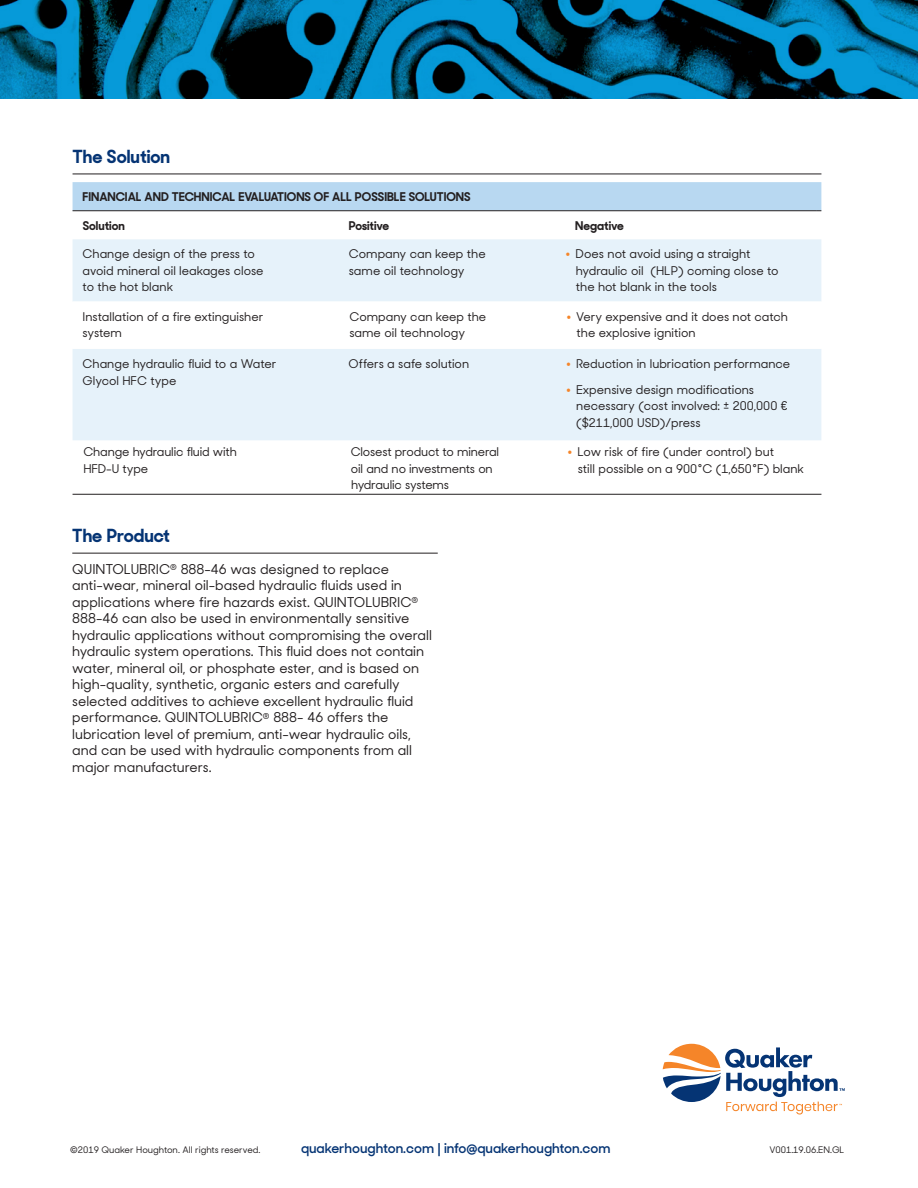
<style>
.page{position:relative;width:918px;height:1188px;background:#fff}
.page>*{position:absolute;margin:0;border:0;box-sizing:border-box;transform-origin:0 0}
.t1{font:700 18px "Sharp Sans Display No 2";color:#053474}
.text{font:500 13.5px/16.5px "Sharp Sans Display No 2";color:#231f20}
.t2{font:600 13.5px "Sharp Sans Display No 2";color:#053474}
.left_column_text{font:500 12px/16.5px "Sharp Sans Display No 2";color:#231f20}
.left_column_text-2{font:700 12px "Sharp Sans Display No 2";color:#231f20}
.left_column_text-3{font:500 12px "Sharp Sans Display No 2";letter-spacing:-.02em;color:#231f20}
.t3{font:500 9px "Sharp Sans Display No 2";color:#231f20}
.s1{font-weight:400;font-size:27px;color:#f58529}
</style>
<div class="page">
<svg style="left:663px;top:1044px;width:182px;height:71px"></svg>
<svg style="left:0;top:0;width:918px;height:99px;background:#03597d"></svg>
<hr style="left:72px;top:553px;width:366px;height:1px;background:#231f20">
<hr style="left:73px;top:494px;width:748px;height:1px;background:#231f20">
<hr style="left:73px;top:174px;width:748px;height:1px;background:#231f20">
<div style="left:73px;top:239px;width:748px;height:201px;background:#e6f2fa"></div>
<svg style="left:73px;top:302px;width:748px;height:47px"></svg>
<svg style="left:73px;top:182px;width:748px;height:30px;background:#b5d3ea"></svg>
<h4 class="t1" style="left:73px;top:141px;width:99px">The Solution</h4>
<p class="left_column_text-2" style="left:82px;top:186px;width:390px">FINANCIAL AND TECHNICAL EVALUATIONS OF ALL POSSIBLE SOLUTIONS</p>
<p class="left_column_text-2" style="left:83px;top:215px;width:44px">Solution</p>
<p class="left_column_text-2" style="left:349px;top:215px;width:42px">Positive</p>
<p class="left_column_text-2" style="left:575px;top:215px;width:50px">Negative</p>
<p class="left_column_text" style="left:83px;top:245px;width:174px">Change design of the press to</p>
<p class="left_column_text" style="left:83px;top:261px;width:182px">avoid mineral oil leakages close</p>
<p class="left_column_text" style="left:83px;top:278px;width:92px">to the hot blank</p>
<p class="left_column_text" style="left:349px;top:245px;width:138px">Company can keep the</p>
<p class="left_column_text" style="left:349px;top:261px;width:117px">same oil technology</p>
<p class="left_column_text" style="left:576px;top:245px;width:204px;text-indent:-12px"><span class="s1">•</span> Does not avoid using a straight hydraulic oil (HLP) coming close to the hot blank in the tools</p>
<p class="left_column_text" style="left:83px;top:307px;width:182px">Installation of a fire extinguisher</p>
<p class="left_column_text" style="left:83px;top:323px;width:41px">system</p>
<p class="left_column_text" style="left:349px;top:307px;width:138px">Company can keep the</p>
<p class="left_column_text" style="left:349px;top:323px;width:117px">same oil technology</p>
<p class="left_column_text" style="left:577px;top:307px;width:213px;text-indent:-12px"><span class="s1">•</span> Very expensive and it does not catch the explosive ignition</p>
<p class="left_column_text" style="left:83px;top:354px;width:195px">Change hydraulic fluid to a Water</p>
<p class="left_column_text" style="left:83px;top:371px;width:96px">Glycol HFC type</p>
<p class="left_column_text" style="left:349px;top:354px;width:122px">Offers a safe solution</p>
<p class="left_column_text" style="left:564px;top:354px;width:227px"><span class="s1">•</span> Reduction in lubrication performance</p>
<p class="left_column_text" style="left:576px;top:380px;width:213px;text-indent:-12px"><span class="s1">•</span> Expensive design modifications necessary (cost involved: ± 200,000 € ($211,000 USD)/press</p>
<p class="left_column_text" style="left:83px;top:442px;width:155px">Change hydraulic fluid with</p>
<p class="left_column_text" style="left:83px;top:459px;width:66px">HFD-U type</p>
<p class="left_column_text" style="left:351px;top:442px;width:150px">Closest product to mineral</p>
<p class="left_column_text" style="left:351px;top:459px;width:143px">oil and no investments on</p>
<p class="left_column_text-3" style="left:351px;top:475px;width:99px">hydraulic systems</p>
<p class="left_column_text" style="left:578px;top:442px;width:228px;text-indent:-12px"><span class="s1">•</span> Low risk of fire (under control) but<br>still possible on a 900°C (1,650°F) blank</p>
<h4 class="t1" style="left:72px;top:520px;width:99px">The Product</h4>
<p class="text" style="left:72px;top:559px;width:361px">QUINTOLUBRIC<sup>®</sup> 888-46 was designed to replace anti-wear, mineral oil-based hydraulic fluids used in applications where fire hazards exist. QUINTOLUBRIC<sup>® </sup>888-46 can also be used in environmentally sensitive hydraulic applications without compromising the overall hydraulic system operations. This fluid does not contain water, mineral oil, or phosphate ester, and is based on high-quality, synthetic, organic esters and carefully selected additives to achieve excellent hydraulic fluid performance. QUINTOLUBRIC<sup>®</sup> 888- 46 offers the lubrication level of premium, anti-wear hydraulic oils, and can be used with hydraulic components from all major manufacturers.</p>
<p class="t3" style="left:70px;top:1143px;width:192px">©2019 Quaker Houghton. All rights reserved.</p>
<p class="t2" style="left:301px;top:1137px;width:311px">quakerhoughton.com | info@quakerhoughton.com</p>
<p class="t3" style="left:769px;top:1143px;width:77px">V001.19.06.EN.GL</p>
</div>
